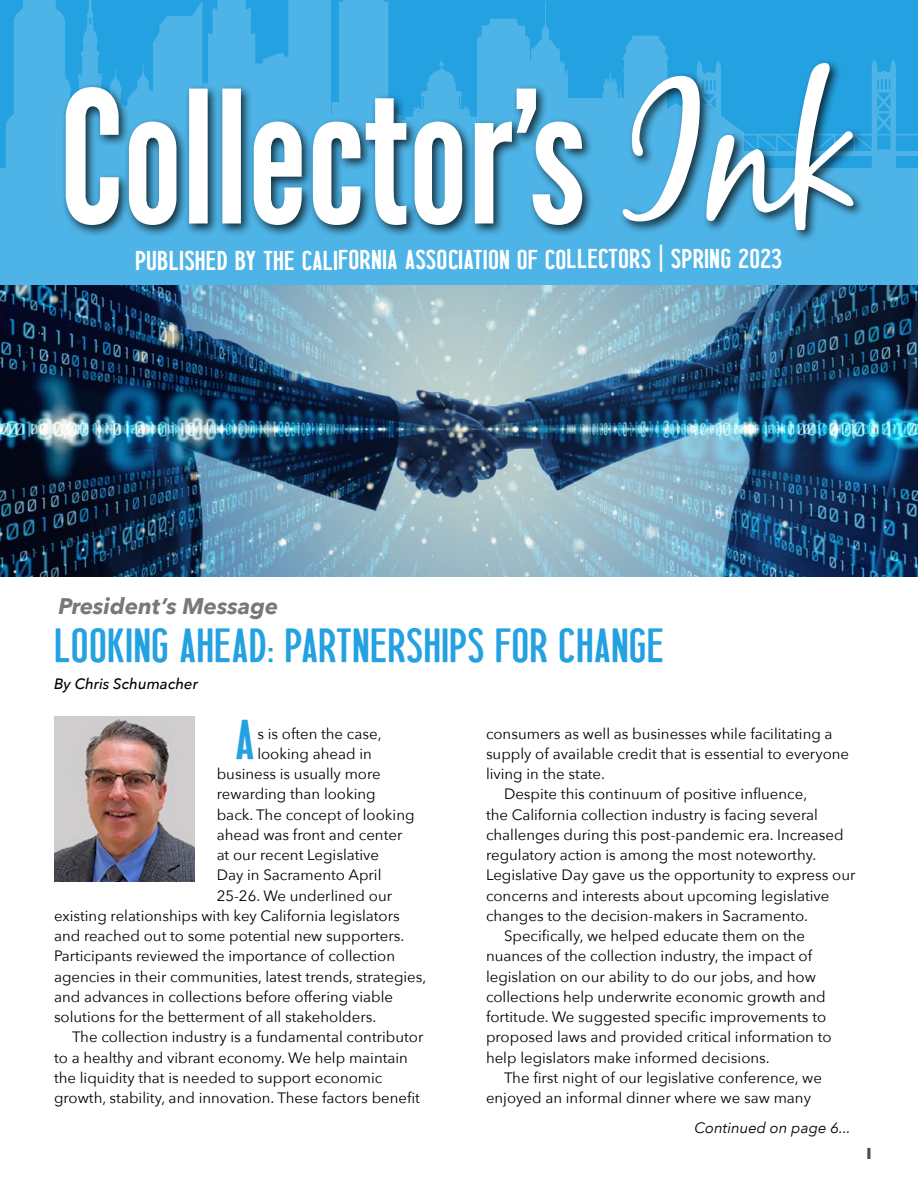
<style>
.page{position:relative;width:918px;height:1188px;background:#fff}
.page>*{position:absolute;margin:0;border:0;box-sizing:border-box;transform-origin:0 0}
.Body_P1{font:47.25px "Los Angeles";color:#23a1e0}
.t1{font:40.5px "Los Angeles Rounded";color:#23a1e0}
.t2{font:27px "Los Angeles Rounded";letter-spacing:-.005em;color:#fff}
.Body{font:italic 700 22.5px "Avenir Next";color:#77787b}
.t3{font:700 16.5px "Gill Sans";color:#4d4d4f}
.Body-2{font:15px/20.2px "Avenir Next";color:#000}
.Body_P1-2{font:15px "Avenir Next";color:#000}
.Body-3{font:italic 15px "Avenir Next";color:#000}
.Body-4{font:italic 500 15px "Avenir Next";color:#000}
.s1{font-family:"DIN Condensed";font-weight:700}
</style>
<div class="page">
<div style="left:0;top:187px;width:918px;height:105px;background:#4eb3e6"></div>
<div style="left:62px;top:59px;width:804px;height:183px;background:#000;opacity:.75"></div>
<svg style="left:6px;top:0;width:912px;height:230px"></svg>
<img style="left:54px;top:716px;width:141px;height:165px">
<img style="left:0;top:285px;width:918px;height:292px">
<p class="t2" style="left:135px;top:244px;width:649px">published by the california association of collectors <span class="s1">|</span> spring 2023</p>
<p class="Body" style="left:58px;top:587px;width:221px">President’s Message</p>
<p class="t1" style="left:54px;top:625px;width:612px">LOOKING AHEAD: PARTNERSHIPS FOR CHANGE</p>
<p class="Body-4" style="left:54px;top:671px;width:145px">By Chris Schumacher</p>
<p class="Body_P1" style="left:235px;top:715px;width:22px">A</p>
<p class="Body_P1-2" style="left:257px;top:721px;width:126px">s is often the case,</p>
<p class="Body_P1-2" style="left:257px;top:741px;width:116px">looking ahead in</p>
<p class="Body_P1-2" style="left:217px;top:761px;width:166px">business is usually more</p>
<p class="Body_P1-2" style="left:217px;top:781px;width:160px">rewarding than looking</p>
<p class="Body_P1-2" style="left:217px;top:802px;width:199px">back. The concept of looking</p>
<p class="Body_P1-2" style="left:217px;top:822px;width:187px">ahead was front and center</p>
<p class="Body_P1-2" style="left:217px;top:842px;width:164px">at our recent Legislative</p>
<p class="Body_P1-2" style="left:217px;top:862px;width:166px">Day in Sacramento April</p>
<p class="Body_P1-2" style="left:217px;top:883px;width:177px">25-26. We underlined our</p>
<p class="Body_P1-2" style="left:54px;top:903px;width:347px">existing relationships with key California legislators</p>
<p class="Body_P1-2" style="left:54px;top:923px;width:352px">and reached out to some potential new supporters.</p>
<p class="Body_P1-2" style="left:54px;top:943px;width:343px">Participants reviewed the importance of collection</p>
<p class="Body_P1-2" style="left:54px;top:964px;width:374px">agencies in their communities, latest trends, strategies,</p>
<p class="Body_P1-2" style="left:54px;top:984px;width:341px">and advances in collections before offering viable</p>
<p class="Body_P1-2" style="left:54px;top:1004px;width:324px">solutions for the betterment of all stakeholders.</p>
<p class="Body-2" style="left:54px;top:1026px;width:371px;text-indent:18px">The collection industry is a fundamental contributor to a healthy and vibrant economy. We help maintain the liquidity that is needed to support economic growth, stability, and innovation. These factors benefit</p>
<p class="Body-2" style="left:486px;top:723px;width:365px">consumers as well as businesses while facilitating a supply of available credit that is essential to everyone living in the state.</p>
<p class="Body-2" style="left:486px;top:783px;width:371px;text-indent:18px">Despite this continuum of positive influence,<br>the California collection industry is facing several challenges during this post-pandemic era. Increased regulatory action is among the most noteworthy.<br>Legislative Day gave us the opportunity to express our concerns and interests about upcoming legislative changes to the decision-makers in Sacramento.</p>
<p class="Body-2" style="left:486px;top:925px;width:347px;text-indent:18px">Specifically, we helped educate them on the nuances of the collection industry, the impact of legislation on our ability to do our jobs, and how collections help underwrite economic growth and fortitude. We suggested specific improvements to proposed laws and provided critical information to help legislators make informed decisions.</p>
<p class="Body-2" style="left:486px;top:1067px;width:337px;text-indent:18px">The first night of our legislative conference, we enjoyed an informal dinner where we saw many</p>
<p class="Body-3" style="left:695px;top:1115px;width:158px">Continued on page 6...</p>
<p class="t3" style="left:864px;top:1140px;width:11px">1</p>
</div>
